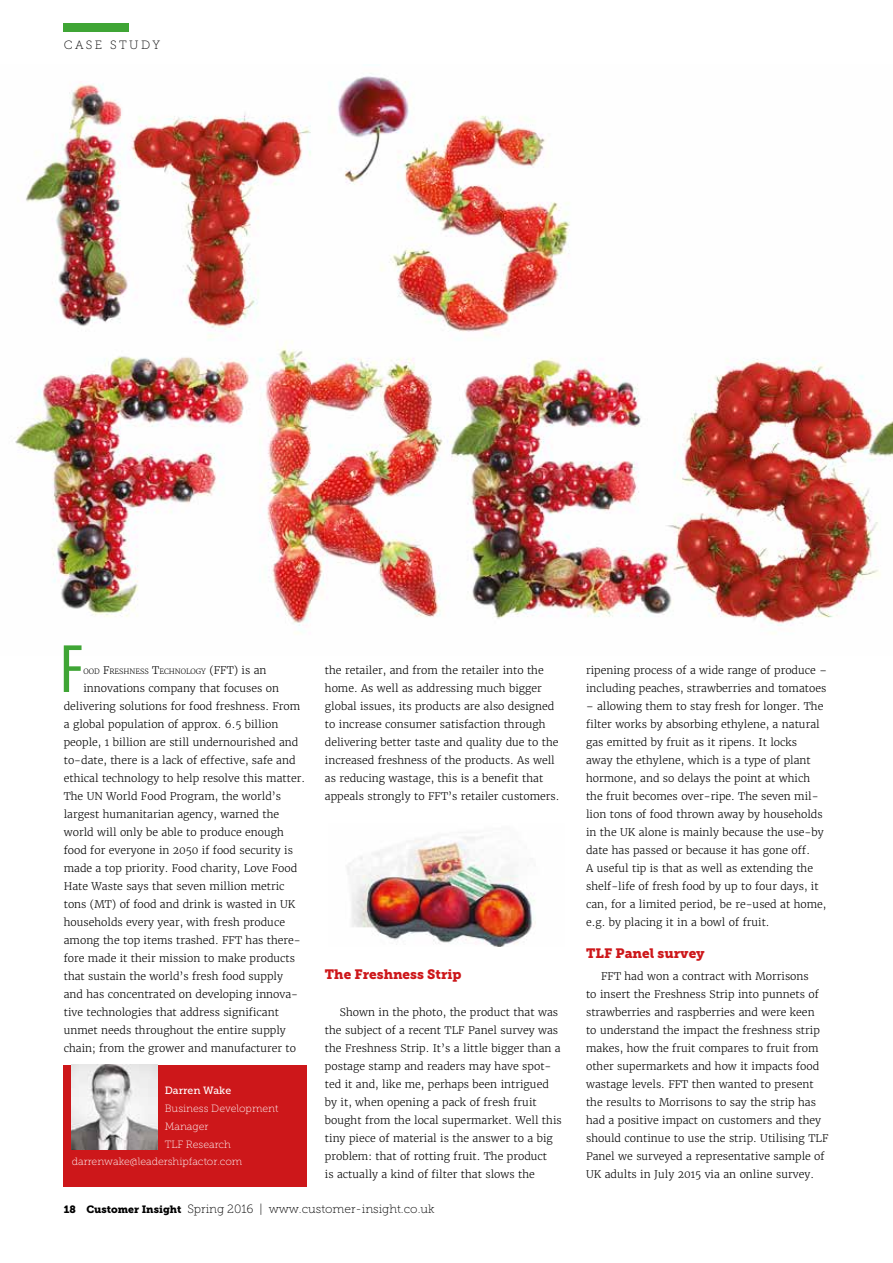
<style>
.page{position:relative;width:893px;height:1263px;background:#fff}
.page>*{position:absolute;margin:0;border:0;box-sizing:border-box;transform-origin:0 0}
.t1{font:condensed 69.15px "Myriad Pro";color:#3fa535}
.t2{font:13.5px "Museo Slab 900";color:#cd171a}
.t3{font:12px "Museo Slab 100";color:#000}
.t4{font:12px "Museo Slab 100";letter-spacing:.2em;color:#000}
.t5{font:300 10.5px/18px "Merriweather";color:#000}
.t6{font:10.5px/18px "Museo Slab 100";color:#fff}
.t7{font:10.5px "Museo Slab 500";color:#fff}
.t8{font:300 7.35px "Merriweather";color:#000}
.s1{font-size:10.5px}
.s2{font-family:"Museo Slab 900";font-size:10.5px}
</style>
<div class="page">
<img style="left:15px;top:73px;width:878px;height:561px">
<img style="left:347px;top:836px;width:189px;height:110px">
<div style="left:64px;top:1065px;width:243px;height:121px;background:#cd171a"></div>
<img style="left:72px;top:1064px;width:85px;height:85px">
<div style="left:64px;top:23px;width:65px;height:9px;background:#3fa535"></div>
<p class="t4" style="left:64px;top:39px;width:98px">CASE STUDY</p>
<h1 class="t1" style="left:60px;top:627px;width:25px">F</h1>
<p class="t8" style="left:83px;top:667px;width:185px">OOD <span class="s1">F</span>RESHNESS <span class="s1">T</span>ECHNOLOGY <span class="s1">(FFT) is an</span></p>
<p class="t5" style="left:64px;top:679px;width:243px;text-indent:20px">innovations company that focuses on delivering solutions for food freshness. From a global population of approx. 6.5 billion people, 1 billion are still undernourished and to-date, there is a lack of effective, safe and ethical technology to help resolve this matter.<br>The UN World Food Program, the world’s largest humanitarian agency, warned the world will only be able to produce enough food for everyone in 2050 if food security is made a top priority. Food charity, Love Food Hate Waste says that seven million metric tons (MT) of food and drink is wasted in UK households every year, with fresh produce among the top items trashed. FFT has there&shy;fore made it their mission to make products that sustain the world’s fresh food supply<br>and has concentrated on developing innova&shy;tive technologies that address significant unmet needs throughout the entire supply chain; from the grower and manufacturer to</p>
<p class="t7" style="left:165px;top:1084px;width:68px">Darren Wake</p>
<p class="t6" style="left:165px;top:1099px;width:115px">Business Development<br>Manager<br>TLF Research</p>
<p class="t6" style="left:72px;top:1152px;width:172px">darrenwake@leadershipfactor.com</p>
<p class="t5" style="left:325px;top:661px;width:236px">the retailer, and from the retailer into the home. As well as addressing much bigger global issues, its products are also designed to increase consumer satisfaction through delivering better taste and quality due to the increased freshness of the products. As well as reducing wastage, this is a benefit that appeals strongly to FFT’s retailer customers.</p>
<p class="t2" style="left:325px;top:966px;width:138px">The Freshness Strip</p>
<p class="t5" style="left:325px;top:1003px;width:238px;text-indent:15px">Shown in the photo, the product that was the subject of a recent TLF Panel survey was the Freshness Strip. It’s a little bigger than a postage stamp and readers may have spot&shy;ted it and, like me, perhaps been intrigued by it, when opening a pack of fresh fruit bought from the local supermarket. Well this tiny piece of material is the answer to a big problem: that of rotting fruit. The product<br>is actually a kind of filter that slows the</p>
<p class="t3" style="left:64px;top:1203px;width:372px"><span class="s2">18 Customer Insight</span> Spring 2016 | www.customer-insight.co.uk</p>
<p class="t5" style="left:586px;top:661px;width:242px">ripening process of a wide range of produce – including peaches, strawberries and tomatoes</p>
<p class="t5" style="left:586px;top:697px;width:242px">– allowing them to stay fresh for longer. The filter works by absorbing ethylene, a natural gas emitted by fruit as it ripens. It locks away the ethylene, which is a type of plant hormone, and so delays the point at which the fruit becomes over-ripe. The seven mil&shy;lion tons of food thrown away by households in the UK alone is mainly because the use-by date has passed or because it has gone off.<br>A useful tip is that as well as extending the shelf-life of fresh food by up to four days, it can, for a limited period, be re-used at home, e.g. by placing it in a bowl of fruit.</p>
<p class="t2" style="left:586px;top:945px;width:120px">TLF Panel survey</p>
<p class="t5" style="left:586px;top:967px;width:244px;text-indent:15px">FFT had won a contract with Morrisons<br>to insert the Freshness Strip into punnets of strawberries and raspberries and were keen<br>to understand the impact the freshness strip makes, how the fruit compares to fruit from other supermarkets and how it impacts food wastage levels. FFT then wanted to present the results to Morrisons to say the strip has had a positive impact on customers and they should continue to use the strip. Utilising TLF Panel we surveyed a representative sample of UK adults in July 2015 via an online survey.</p>
</div>
